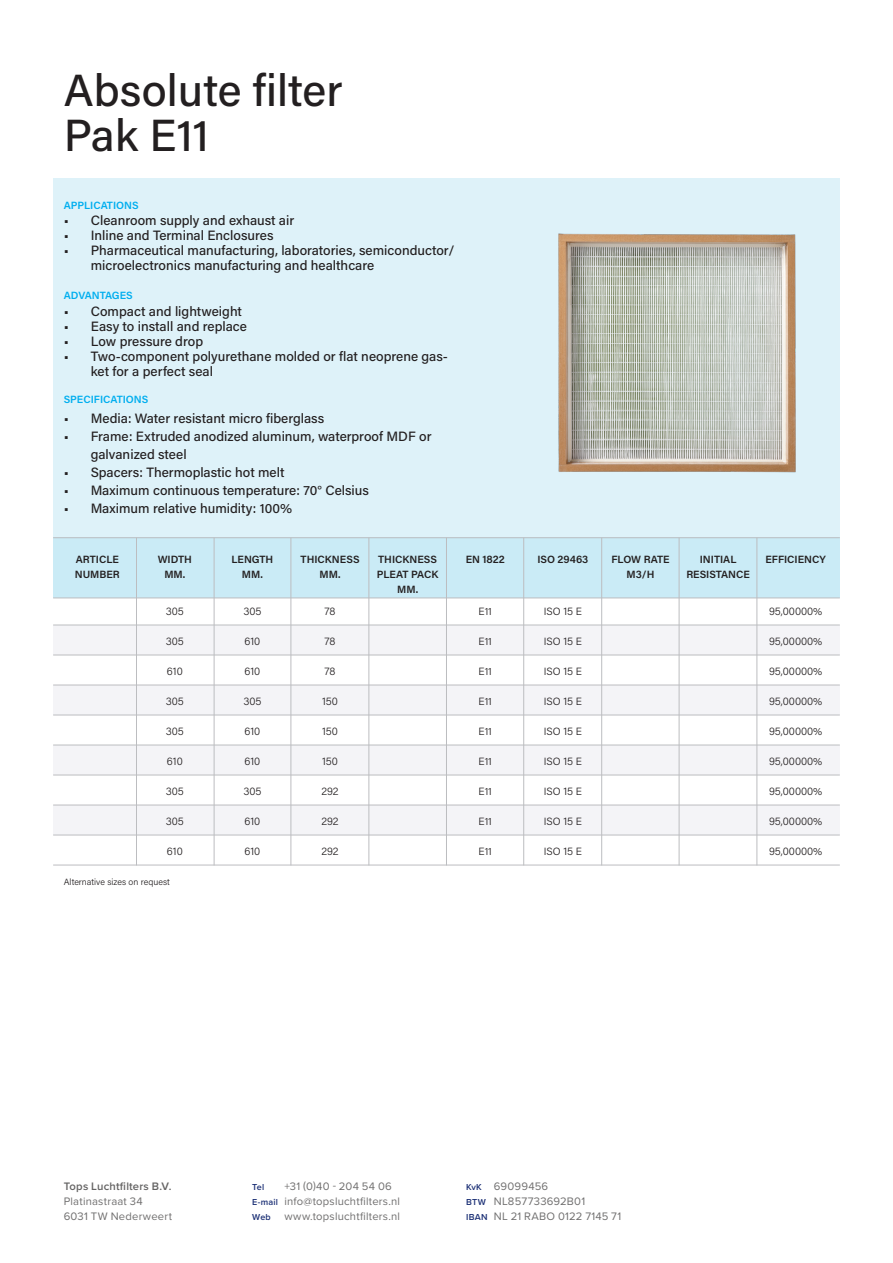
<style>
.page{position:relative;width:893px;height:1263px;background:#fff}
.page>*{position:absolute;margin:0;border:0;box-sizing:border-box;transform-origin:0 0}
.t1{font:500 45px/45px "Acumin Pro";color:#231f20}
.t2{font:500 13.5px/15px "Acumin Pro";color:#231f20}
.t3{font:11.25px/15px "Proxima Nova";letter-spacing:.02em;color:#706f6f}
.t4{font:300 10.5px "Acumin Pro";color:#231f20}
.t5{font:600 10.5px/15px "Acumin Pro";color:#231f20;text-align:center}
.t6{font:600 10.5px "Acumin Pro";letter-spacing:-.005em;color:#00aeef}
.t7{font:300 9px "Acumin Pro";color:#231f20}
.t8{font:600 9px/15px "Proxima Nova";letter-spacing:.02em;color:#1d3176}
.s1{font-weight:600;color:#646363}
</style>
<div class="page">
<div style="left:53px;top:625px;width:787px;height:30px;background:#f4f4f7"></div>
<div style="left:53px;top:745px;width:787px;height:30px;background:#f4f4f7"></div>
<div style="left:53px;top:685px;width:787px;height:30px;background:#f4f4f7"></div>
<div style="left:53px;top:805px;width:787px;height:30px;background:#f4f4f7"></div>
<div style="left:53px;top:178px;width:787px;height:417px;background:#def2f9"></div>
<div style="left:53px;top:538px;width:787px;height:60px;background:#caebf6"></div>
<hr style="left:53px;top:597px;width:787px;height:1px;background:#bcbdc0">
<hr style="left:53px;top:625px;width:787px;height:1px;background:#bcbdc0">
<hr style="left:53px;top:655px;width:787px;height:1px;background:#bcbdc0">
<hr style="left:53px;top:685px;width:787px;height:1px;background:#bcbdc0">
<hr style="left:53px;top:715px;width:787px;height:1px;background:#bcbdc0">
<hr style="left:53px;top:745px;width:787px;height:1px;background:#bcbdc0">
<hr style="left:53px;top:775px;width:787px;height:1px;background:#bcbdc0">
<hr style="left:53px;top:805px;width:787px;height:1px;background:#bcbdc0">
<hr style="left:53px;top:835px;width:787px;height:1px;background:#bcbdc0">
<img style="left:558px;top:233px;width:238px;height:240px">
<hr style="left:136px;top:538px;width:1px;height:327px;background:#bcbdc0">
<hr style="left:214px;top:538px;width:1px;height:327px;background:#bcbdc0">
<hr style="left:291px;top:538px;width:1px;height:327px;background:#bcbdc0">
<hr style="left:368px;top:538px;width:1px;height:327px;background:#bcbdc0">
<hr style="left:446px;top:538px;width:1px;height:327px;background:#bcbdc0">
<hr style="left:523px;top:538px;width:1px;height:327px;background:#bcbdc0">
<hr style="left:601px;top:538px;width:1px;height:327px;background:#bcbdc0">
<hr style="left:679px;top:538px;width:1px;height:327px;background:#bcbdc0">
<hr style="left:756px;top:538px;width:1px;height:327px;background:#bcbdc0">
<hr style="left:53px;top:537px;width:787px;height:1px;background:#bcbdc0">
<hr style="left:53px;top:865px;width:787px;height:1px;background:#bcbdc0">
<p class="t1" style="left:64px;top:65px;width:280px">Absolute filter<br>Pak E11</p>
<p class="t6" style="left:64px;top:198px;width:76px">APPLICATIONS</p>
<p class="t2" style="left:64px;top:213px;width:232px">• Cleanroom supply and exhaust air</p>
<p class="t2" style="left:64px;top:228px;width:211px">• Inline and Terminal Enclosures</p>
<p class="t2" style="left:91px;top:243px;width:365px;text-indent:-27px">• Pharmaceutical manufacturing, laboratories, semiconductor/ microelectronics manufacturing and healthcare</p>
<p class="t2" style="left:64px;top:303px;width:180px">• Compact and lightweight</p>
<p class="t2" style="left:64px;top:318px;width:185px">• Easy to install and replace</p>
<p class="t2" style="left:64px;top:333px;width:141px">• Low pressure drop</p>
<p class="t2" style="left:91px;top:348px;width:359px;text-indent:-27px">• Two-component polyurethane molded or flat neoprene gas&shy;ket for a perfect seal</p>
<p class="t2" style="left:64px;top:410px;width:262px">• Media: Water resistant micro fiberglass</p>
<p class="t2" style="left:91px;top:427px;width:342px;line-height:18px;text-indent:-27px">• Frame: Extruded anodized aluminum, waterproof MDF or galvanized steel</p>
<p class="t2" style="left:64px;top:464px;width:222px">• Spacers: Thermoplastic hot melt</p>
<p class="t2" style="left:64px;top:482px;width:307px">• Maximum continuous temperature: 70° Celsius</p>
<p class="t2" style="left:64px;top:500px;width:230px">• Maximum relative humidity: 100%</p>
<p class="t6" style="left:64px;top:288px;width:71px">ADVANTAGES</p>
<p class="t6" style="left:64px;top:392px;width:86px">SPECIFICATIONS</p>
<p class="t5" style="left:76px;top:551px;width:45px">ARTICLE</p>
<p class="t5" style="left:75px;top:566px;width:47px">NUMBER</p>
<p class="t5" style="left:158px;top:551px;width:36px">WIDTH</p>
<p class="t5" style="left:164px;top:566px;width:22px">MM.</p>
<p class="t5" style="left:232px;top:551px;width:43px">LENGTH</p>
<p class="t5" style="left:242px;top:566px;width:22px">MM.</p>
<p class="t5" style="left:301px;top:551px;width:60px">THICKNESS</p>
<p class="t5" style="left:320px;top:566px;width:22px">MM.</p>
<p class="t5" style="left:377px;top:551px;width:63px">THICKNESS<br>PLEAT PACK<br>MM.</p>
<p class="t5" style="left:466px;top:551px;width:41px">EN 1822</p>
<p class="t5" style="left:537px;top:551px;width:53px">ISO 29463</p>
<p class="t5" style="left:611px;top:551px;width:60px">FLOW RATE<br>M3/H</p>
<p class="t5" style="left:700px;top:551px;width:38px">INITIAL</p>
<p class="t5" style="left:686px;top:566px;width:65px">RESISTANCE</p>
<p class="t4" style="left:166px;top:604px;width:20px">305</p>
<p class="t4" style="left:166px;top:634px;width:20px">305</p>
<p class="t4" style="left:167px;top:664px;width:17px">610</p>
<p class="t4" style="left:166px;top:694px;width:20px">305</p>
<p class="t4" style="left:166px;top:724px;width:20px">305</p>
<p class="t4" style="left:167px;top:754px;width:17px">610</p>
<p class="t4" style="left:166px;top:784px;width:20px">305</p>
<p class="t4" style="left:166px;top:814px;width:20px">305</p>
<p class="t4" style="left:167px;top:844px;width:17px">610</p>
<p class="t4" style="left:243px;top:604px;width:20px">305</p>
<p class="t4" style="left:245px;top:634px;width:17px">610</p>
<p class="t4" style="left:245px;top:664px;width:17px">610</p>
<p class="t4" style="left:243px;top:694px;width:20px">305</p>
<p class="t4" style="left:245px;top:724px;width:17px">610</p>
<p class="t4" style="left:245px;top:754px;width:17px">610</p>
<p class="t4" style="left:243px;top:784px;width:20px">305</p>
<p class="t4" style="left:245px;top:814px;width:17px">610</p>
<p class="t4" style="left:245px;top:844px;width:17px">610</p>
<p class="t4" style="left:324px;top:604px;width:13px">78</p>
<p class="t4" style="left:324px;top:634px;width:13px">78</p>
<p class="t4" style="left:324px;top:664px;width:13px">78</p>
<p class="t4" style="left:322px;top:694px;width:17px">150</p>
<p class="t4" style="left:322px;top:724px;width:17px">150</p>
<p class="t4" style="left:322px;top:754px;width:17px">150</p>
<p class="t4" style="left:321px;top:784px;width:19px">292</p>
<p class="t4" style="left:321px;top:814px;width:19px">292</p>
<p class="t4" style="left:321px;top:844px;width:19px">292</p>
<p class="t4" style="left:479px;top:604px;width:15px">E11</p>
<p class="t4" style="left:479px;top:634px;width:15px">E11</p>
<p class="t4" style="left:479px;top:664px;width:15px">E11</p>
<p class="t4" style="left:479px;top:694px;width:15px">E11</p>
<p class="t4" style="left:479px;top:724px;width:15px">E11</p>
<p class="t4" style="left:479px;top:754px;width:15px">E11</p>
<p class="t4" style="left:479px;top:784px;width:15px">E11</p>
<p class="t4" style="left:479px;top:814px;width:15px">E11</p>
<p class="t4" style="left:479px;top:844px;width:15px">E11</p>
<p class="t4" style="left:544px;top:604px;width:40px">ISO 15 E</p>
<p class="t4" style="left:544px;top:634px;width:40px">ISO 15 E</p>
<p class="t4" style="left:544px;top:664px;width:40px">ISO 15 E</p>
<p class="t4" style="left:544px;top:694px;width:40px">ISO 15 E</p>
<p class="t4" style="left:544px;top:724px;width:40px">ISO 15 E</p>
<p class="t4" style="left:544px;top:754px;width:40px">ISO 15 E</p>
<p class="t4" style="left:544px;top:784px;width:40px">ISO 15 E</p>
<p class="t4" style="left:544px;top:814px;width:40px">ISO 15 E</p>
<p class="t4" style="left:544px;top:844px;width:40px">ISO 15 E</p>
<p class="t7" style="left:64px;top:875px;width:108px">Alternative sizes on request</p>
<p class="t5" style="left:765px;top:551px;width:62px">EFFICIENCY</p>
<p class="t4" style="left:769px;top:604px;width:55px">95,00000%</p>
<p class="t4" style="left:769px;top:634px;width:55px">95,00000%</p>
<p class="t4" style="left:769px;top:664px;width:55px">95,00000%</p>
<p class="t4" style="left:769px;top:694px;width:55px">95,00000%</p>
<p class="t4" style="left:769px;top:724px;width:55px">95,00000%</p>
<p class="t4" style="left:769px;top:754px;width:55px">95,00000%</p>
<p class="t4" style="left:769px;top:784px;width:55px">95,00000%</p>
<p class="t4" style="left:769px;top:814px;width:55px">95,00000%</p>
<p class="t4" style="left:769px;top:844px;width:55px">95,00000%</p>
<p class="t3" style="left:64px;top:1178px;width:110px"><span class="s1">Tops Luchtfilters B.V.<br></span>Platinastraat 34<br>6031 TW Nederweert</p>
<p class="t3" style="left:284px;top:1178px;width:117px">+31 (0)40 - 204 54 06 info@topsluchtfilters.nl www.topsluchtfilters.nl</p>
<p class="t3" style="left:494px;top:1178px;width:129px">69099456<br>NL857733692B01<br>NL 21 RABO 0122 7145 71</p>
<p class="t8" style="left:252px;top:1179px;width:27px">Tel<br>E-mail<br>Web</p>
<p class="t8" style="left:466px;top:1179px;width:23px">KvK<br>BTW<br>IBAN</p>
</div>
